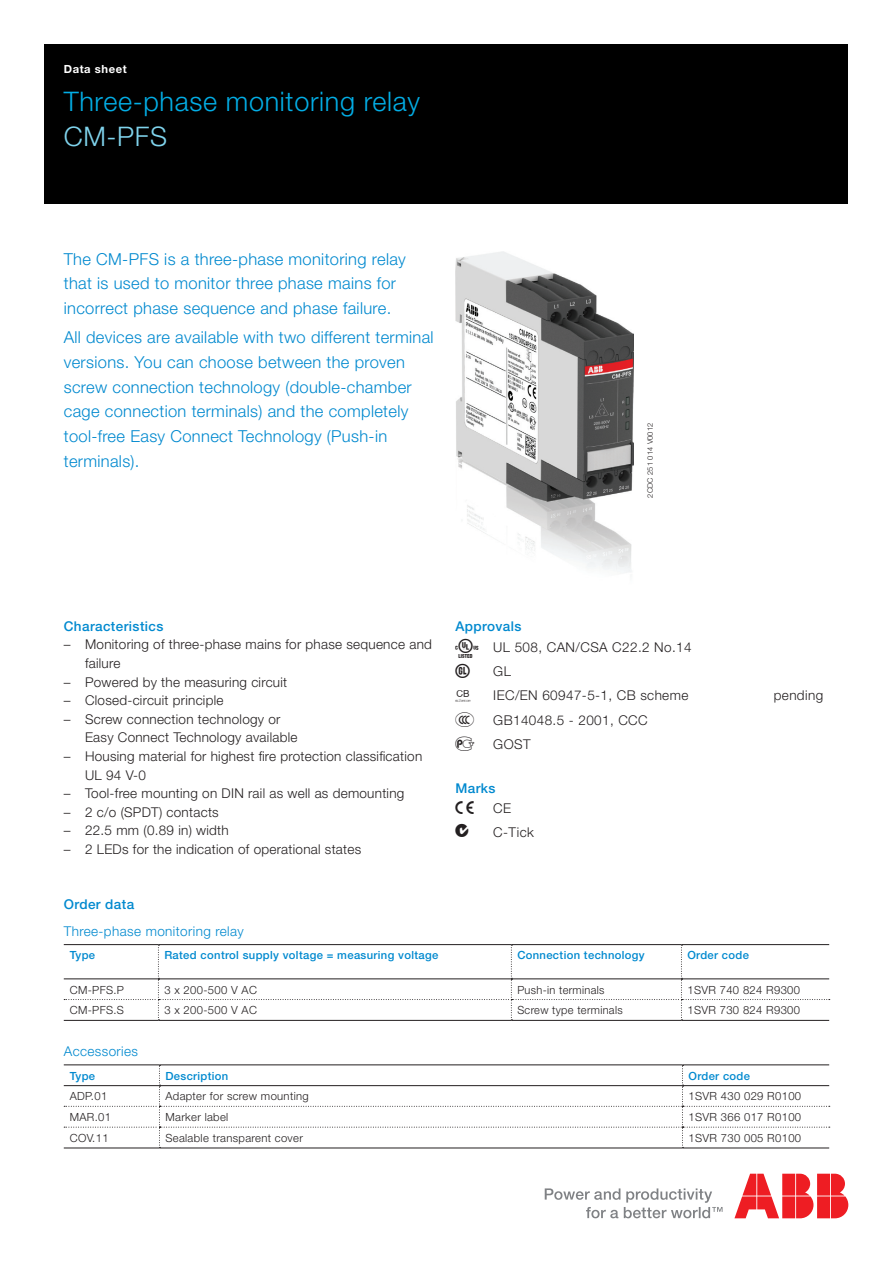
<style>
.page{position:relative;width:893px;height:1263px;background:#fff}
.page>*{position:absolute;margin:0;border:0;box-sizing:border-box;transform-origin:0 0}
.t1{font:300 27px "Helvetica Neue LT";letter-spacing:.025em;color:#03ade5}
.t2{font:300 27px "Helvetica Neue LT";color:#7fd3ec}
.t3{font:300 16.5px/24.8px "Helvetica Neue LT";letter-spacing:.02em;color:#0089cf}
.t4{font:16.5px "Approvals 1";color:#231f20}
.t5{font:15px "Approvals 1";color:#231f20}
.t6{font:300 13.5px/18.6px "Helvetica Neue LT";letter-spacing:.02em;color:#231f20}
.t7{font:300 13.5px "Helvetica Neue LT";letter-spacing:.03em;color:#0089cf}
.t8{font:500 13.5px "Helvetica Neue LT";letter-spacing:.03em;color:#0089cf}
.t9{font:300 11.25px "Helvetica Neue LT";letter-spacing:.03em;color:#231f20}
.t10{font:500 11.25px "Helvetica Neue LT";letter-spacing:.03em;color:#0089cf}
.t11{font:700 11.25px "Helvetica Neue LT";letter-spacing:.05em;color:#fff}
.t12{font:300 7.5px "Helvetica Neue LT";letter-spacing:.02em;color:#231f20}
.s1{font-weight:500;color:#0089cf}
.s2{font-family:"Approvals 1";font-weight:400;font-size:16.5px}
</style>
<div class="page">
<div style="left:45px;top:45px;width:803px;height:159px;background:#000"></div>
<svg style="left:545px;top:1188px;width:177px;height:30px"></svg>
<svg style="left:734px;top:1174px;width:114px;height:44px"></svg>
<img style="left:455px;top:252px;width:178px;height:321px">
<hr style="left:511px;top:1020px;width:170px;height:1px;background:#231f20">
<hr style="left:64px;top:944px;width:94px;height:1px;background:#231f20">
<hr style="left:158px;top:944px;width:353px;height:1px;background:#231f20">
<hr style="left:511px;top:944px;width:170px;height:1px;background:#231f20">
<hr style="left:681px;top:944px;width:148px;height:1px;background:#231f20">
<hr style="left:64px;top:1020px;width:94px;height:1px;background:#231f20">
<hr style="left:158px;top:1020px;width:353px;height:1px;background:#231f20">
<hr style="left:681px;top:1020px;width:148px;height:1px;background:#231f20">
<svg style="left:64px;top:945px;width:766px;height:75px"></svg>
<svg style="left:64px;top:1065px;width:766px;height:83px"></svg>
<hr style="left:64px;top:1148px;width:95px;height:1px;background:#231f20">
<hr style="left:159px;top:1148px;width:523px;height:1px;background:#231f20">
<hr style="left:682px;top:1148px;width:147px;height:1px;background:#231f20">
<hr style="left:64px;top:1064px;width:95px;height:1px;background:#231f20">
<hr style="left:159px;top:1064px;width:523px;height:1px;background:#231f20">
<hr style="left:682px;top:1064px;width:147px;height:1px;background:#231f20">
<hr style="left:64px;top:1085px;width:95px;height:1px;background:#231f20">
<hr style="left:159px;top:1085px;width:523px;height:1px;background:#231f20">
<hr style="left:682px;top:1085px;width:147px;height:1px;background:#231f20">
<p class="t11" style="left:64px;top:62px;width:64px">Data sheet</p>
<h1 class="t1" style="left:64px;top:84px;width:358px">Three-phase monitoring relay</h1>
<h1 class="t2" style="left:64px;top:120px;width:105px">CM-PFS</h1>
<p class="t3" style="left:64px;top:246px;width:344px">The CM-PFS is a three-phase monitoring relay that is used to monitor three phase mains for incorrect phase sequence and phase failure.</p>
<p class="t3" style="left:64px;top:325px;width:371px">All devices are available with two different terminal versions. You can choose between the proven screw connection technology (double-chamber cage connection terminals) and the completely tool-free Easy Connect Technology (Push-in terminals).</p>
<p class="t12" style="left:645px;top:498px;width:76px;rotate:-90deg">2CDC 251 014 V0012</p>
<p class="t8" style="left:64px;top:618px;width:101px">Characteristics</p>
<p class="t6" style="left:85px;top:635px;width:348px;text-indent:-21px">– Monitoring of three-phase mains for phase sequence and failure</p>
<p class="t6" style="left:64px;top:672px;width:225px">– Powered by the measuring circuit</p>
<p class="t6" style="left:64px;top:691px;width:161px">– Closed-circuit principle</p>
<p class="t6" style="left:85px;top:709px;width:214px;text-indent:-21px">– Screw connection technology or<br>Easy Connect Technology available</p>
<p class="t6" style="left:85px;top:747px;width:339px;text-indent:-21px">– Housing material for highest fire protection classification<br>UL 94 V-0</p>
<p class="t6" style="left:64px;top:784px;width:342px">– Tool-free mounting on DIN rail as well as demounting</p>
<p class="t6" style="left:64px;top:802px;width:156px">– 2 c/o (SPDT) contacts</p>
<p class="t6" style="left:64px;top:821px;width:166px">– 22.5 mm (0.89 in) width</p>
<p class="t6" style="left:64px;top:840px;width:299px">– 2 LEDs for the indication of operational states</p>
<p class="t6" style="left:455px;top:615px;width:238px;line-height:20.9px"><span class="s1">Approvals<br></span><span class="s2">A</span> UL 508, CAN/CSA C22.2 No.14</p>
<p class="t4" style="left:455px;top:663px;width:16px">C</p>
<p class="t6" style="left:493px;top:662px;width:19px">GL</p>
<p class="t4" style="left:455px;top:687px;width:16px">K</p>
<p class="t6" style="left:493px;top:686px;width:197px">IEC/EN 60947-5-1, CB scheme</p>
<p class="t6" style="left:774px;top:686px;width:51px">pending</p>
<p class="t6" style="left:455px;top:707px;width:194px;line-height:24.3px"><span class="s2">E</span> GB14048.5 - 2001, CCC<br><span class="s2">D</span> GOST</p>
<p class="t8" style="left:455px;top:780px;width:42px">Marks</p>
<p class="t5" style="left:455px;top:801px;width:20px">a</p>
<p class="t6" style="left:493px;top:799px;width:19px">CE</p>
<p class="t5" style="left:455px;top:824px;width:14px">b</p>
<p class="t6" style="left:493px;top:822px;width:42px">C-Tick</p>
<p class="t8" style="left:64px;top:896px;width:72px">Order data</p>
<p class="t7" style="left:64px;top:923px;width:181px">Three-phase monitoring relay</p>
<p class="t10" style="left:70px;top:949px;width:27px">Type</p>
<p class="t10" style="left:164px;top:949px;width:275px">Rated control supply voltage = measuring voltage</p>
<p class="t10" style="left:517px;top:949px;width:129px">Connection technology</p>
<p class="t10" style="left:687px;top:949px;width:63px">Order code</p>
<p class="t9" style="left:70px;top:983px;width:56px">CM-PFS.P</p>
<p class="t9" style="left:164px;top:983px;width:94px">3 x 200-500 V AC</p>
<p class="t9" style="left:517px;top:983px;width:89px">Push-in terminals</p>
<p class="t9" style="left:687px;top:983px;width:114px">1SVR 740 824 R9300</p>
<p class="t9" style="left:70px;top:1003px;width:56px">CM-PFS.S</p>
<p class="t9" style="left:164px;top:1003px;width:94px">3 x 200-500 V AC</p>
<p class="t9" style="left:517px;top:1003px;width:107px">Screw type terminals</p>
<p class="t9" style="left:687px;top:1003px;width:114px">1SVR 730 824 R9300</p>
<p class="t7" style="left:64px;top:1043px;width:76px">Accessories</p>
<p class="t10" style="left:70px;top:1069px;width:27px">Type</p>
<p class="t10" style="left:165px;top:1069px;width:64px">Description</p>
<p class="t10" style="left:688px;top:1069px;width:63px">Order code</p>
<p class="t9" style="left:70px;top:1089px;width:39px">ADP.01</p>
<p class="t9" style="left:165px;top:1089px;width:145px">Adapter for screw mounting</p>
<p class="t9" style="left:688px;top:1089px;width:114px">1SVR 430 029 R0100</p>
<p class="t9" style="left:70px;top:1110px;width:43px">MAR.01</p>
<p class="t9" style="left:165px;top:1110px;width:64px">Marker label</p>
<p class="t9" style="left:688px;top:1110px;width:114px">1SVR 366 017 R0100</p>
<p class="t9" style="left:70px;top:1131px;width:40px">COV.11</p>
<p class="t9" style="left:165px;top:1131px;width:139px">Sealable transparent cover</p>
<p class="t9" style="left:688px;top:1131px;width:114px">1SVR 730 005 R0100</p>
</div>
